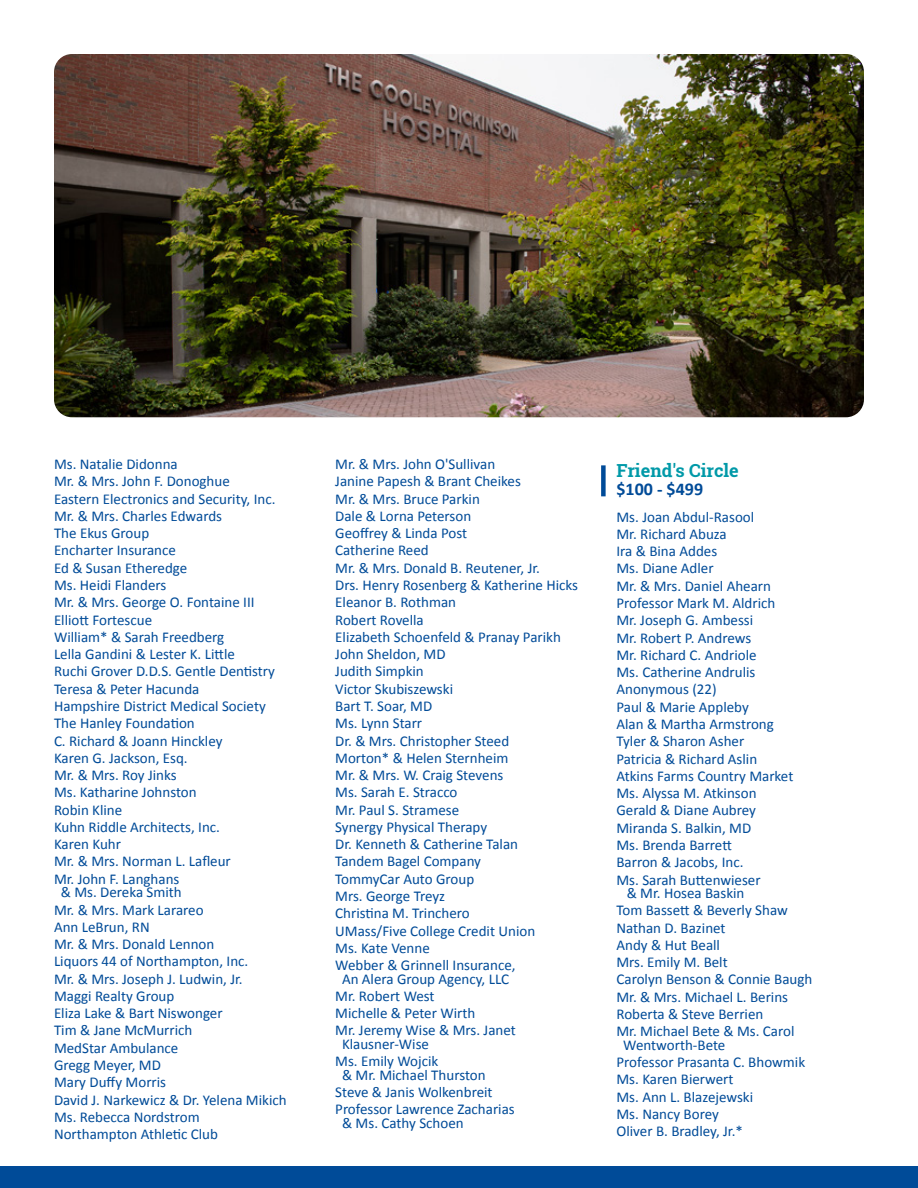
<style>
.page{position:relative;width:918px;height:1188px;background:#fff}
.page>*{position:absolute;margin:0;border:0;box-sizing:border-box;transform-origin:0 0}
.t1{font:700 18px "Roboto Slab";color:#0099a8}
.t2{font:700 18px "Calibri";color:#004b98}
.t3{font:15px/17.2px "Calibri";color:#004b98}
</style>
<div class="page">
<img style="left:54px;top:54px;width:810px;height:363px">
<div style="left:601px;top:465px;width:5px;height:31px;background:#004b98"></div>
<div style="left:0;top:1166px;width:918px;height:22px;background:#004b98"></div>
<p class="t3" style="left:54px;top:455px;width:223px">Ms. Natalie Didonna<br>Mr. &amp; Mrs. John F. Donoghue<br>Eastern Electronics and Security, Inc.<br>Mr. &amp; Mrs. Charles Edwards<br>The Ekus Group<br>Encharter Insurance<br>Ed &amp; Susan Etheredge<br>Ms. Heidi Flanders<br>Mr. &amp; Mrs. George O. Fontaine III<br>Elliott Fortescue<br>William* &amp; Sarah Freedberg<br>Lella Gandini &amp; Lester K. Little<br>Ruchi Grover D.D.S. Gentle Dentistry<br>Teresa &amp; Peter Hacunda<br>Hampshire District Medical Society<br>The Hanley Foundation<br>C. Richard &amp; Joann Hinckley<br>Karen G. Jackson, Esq.<br>Mr. &amp; Mrs. Roy Jinks<br>Ms. Katharine Johnston<br>Robin Kline<br>Kuhn Riddle Architects, Inc.<br>Karen Kuhr<br>Mr. &amp; Mrs. Norman L. Lafleur<br>Mr. John F. Langhans</p>
<p class="t3" style="left:54px;top:883px;width:234px;text-indent:7px">&amp; Ms. Dereka Smith<br>Mr. &amp; Mrs. Mark Larareo<br>Ann LeBrun, RN<br>Mr. &amp; Mrs. Donald Lennon<br>Liquors 44 of Northampton, Inc.<br>Mr. &amp; Mrs. Joseph J. Ludwin, Jr.<br>Maggi Realty Group<br>Eliza Lake &amp; Bart Niswonger<br>Tim &amp; Jane McMurrich<br>MedStar Ambulance<br>Gregg Meyer, MD<br>Mary Duffy Morris<br>David J. Narkewicz &amp; Dr. Yelena Mikich<br>Ms. Rebecca Nordstrom<br>Northampton Athletic Club</p>
<p class="t3" style="left:335px;top:455px;width:244px">Mr. &amp; Mrs. John O'Sullivan<br>Janine Papesh &amp; Brant Cheikes<br>Mr. &amp; Mrs. Bruce Parkin<br>Dale &amp; Lorna Peterson<br>Geoffrey &amp; Linda Post<br>Catherine Reed<br>Mr. &amp; Mrs. Donald B. Reutener, Jr.<br>Drs. Henry Rosenberg &amp; Katherine Hicks<br>Eleanor B. Rothman<br>Robert Rovella<br>Elizabeth Schoenfeld &amp; Pranay Parikh<br>John Sheldon, MD<br>Judith Simpkin<br>Victor Skubiszewski<br>Bart T. Soar, MD<br>Ms. Lynn Starr<br>Dr. &amp; Mrs. Christopher Steed<br>Morton* &amp; Helen Sternheim<br>Mr. &amp; Mrs. W. Craig Stevens<br>Ms. Sarah E. Stracco<br>Mr. Paul S. Stramese<br>Synergy Physical Therapy<br>Dr. Kenneth &amp; Catherine Talan<br>Tandem Bagel Company<br>TommyCar Auto Group<br>Mrs. George Treyz<br>Christina M. Trinchero<br>UMass/Five College Credit Union<br>Ms. Kate Venne<br>Webber &amp; Grinnell Insurance,</p>
<p class="t3" style="left:335px;top:969px;width:182px;text-indent:7px">An Alera Group Agency, LLC<br>Mr. Robert West<br>Michelle &amp; Peter Wirth<br>Mr. Jeremy Wise &amp; Mrs. Janet</p>
<p class="t3" style="left:335px;top:1035px;width:105px;text-align:center">Klausner-Wise<br>Ms. Emily Wojcik</p>
<p class="t3" style="left:335px;top:1065px;width:181px;text-indent:7px">&amp; Mr. Michael Thurston<br>Steve &amp; Janis Wolkenbreit<br>Professor Lawrence Zacharias</p>
<p class="t3" style="left:342px;top:1114px;width:123px">&amp; Ms. Cathy Schoen</p>
<p class="t1" style="left:616px;top:458px;width:124px">Friend's Circle</p>
<p class="t2" style="left:616px;top:478px;width:88px">$100 - $499</p>
<p class="t3" style="left:616px;top:507px;width:178px">Ms. Joan Abdul-Rasool<br>Mr. Richard Abuza<br>Ira &amp; Bina Addes<br>Ms. Diane Adler<br>Mr. &amp; Mrs. Daniel Ahearn<br>Professor Mark M. Aldrich<br>Mr. Joseph G. Ambessi<br>Mr. Robert P. Andrews<br>Mr. Richard C. Andriole<br>Ms. Catherine Andrulis<br>Anonymous (22)<br>Paul &amp; Marie Appleby<br>Alan &amp; Martha Armstrong<br>Tyler &amp; Sharon Asher<br>Patricia &amp; Richard Aslin<br>Atkins Farms Country Market<br>Ms. Alyssa M. Atkinson<br>Gerald &amp; Diane Aubrey<br>Miranda S. Balkin, MD<br>Ms. Brenda Barrett<br>Barron &amp; Jacobs, Inc.<br>Ms. Sarah Buttenwieser</p>
<p class="t3" style="left:616px;top:884px;width:197px;text-indent:10px">&amp; Mr. Hosea Baskin<br>Tom Bassett &amp; Beverly Shaw<br>Nathan D. Bazinet<br>Andy &amp; Hut Beall<br>Mrs. Emily M. Belt<br>Carolyn Benson &amp; Connie Baugh<br>Mr. &amp; Mrs. Michael L. Berins<br>Roberta &amp; Steve Berrien<br>Mr. Michael Bete &amp; Ms. Carol</p>
<p class="t3" style="left:616px;top:1035px;width:190px;text-indent:7px">Wentworth-Bete<br>Professor Prasanta C. Bhowmik<br>Ms. Karen Bierwert<br>Ms. Ann L. Blazejewski<br>Ms. Nancy Borey<br>Oliver B. Bradley, Jr.*</p>
</div>
